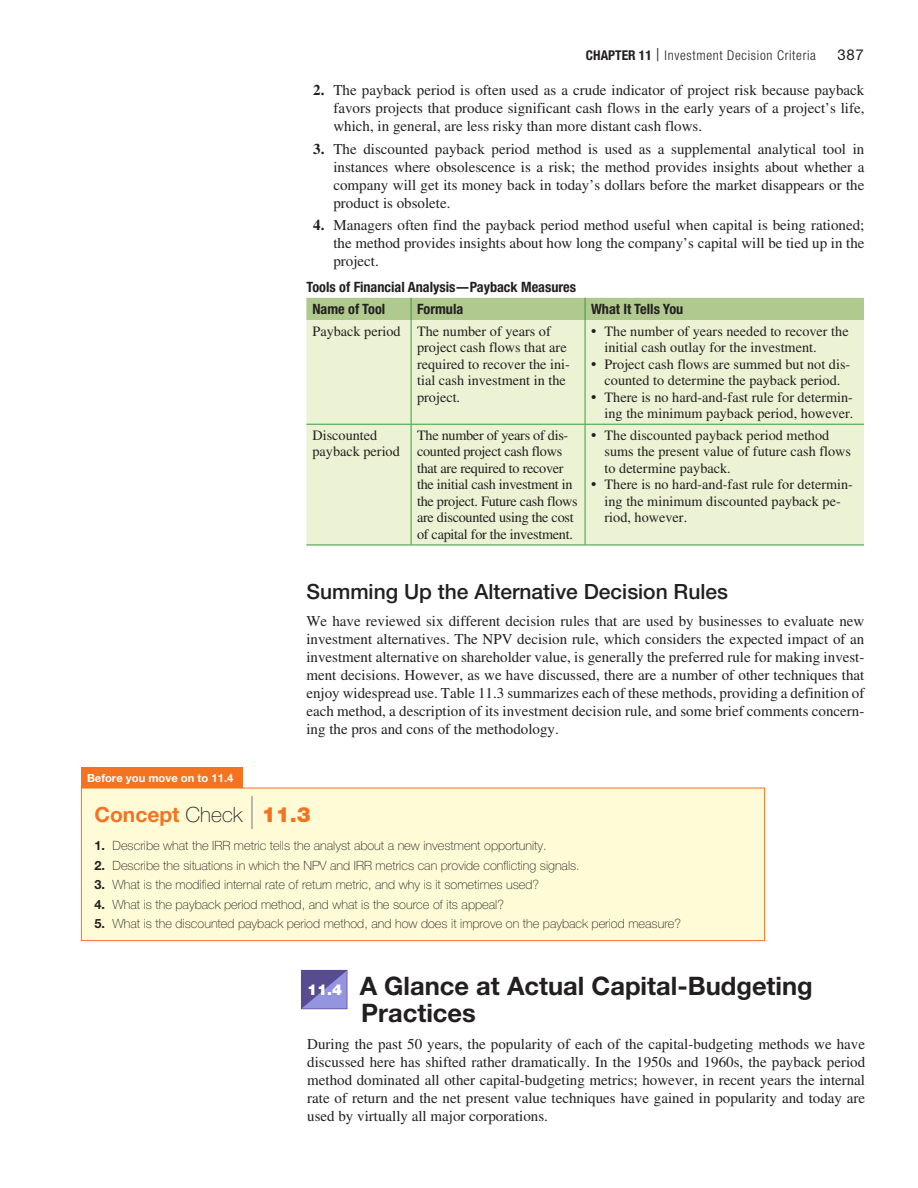
<style>
.page{position:relative;width:918px;height:1188px;background:#fff}
.page>*{position:absolute;margin:0;border:0;box-sizing:border-box;transform-origin:0 0}
.t1{font:700 25.5px/27px "Helvetica Neue LTW1 G";color:#231f20}
.t2{font:500 21px "Helvetica Neue LTW1 G";color:#231f20}
.t3{font:700 21px "Helvetica Neue LTW1 G";color:#f47321}
.t4{font:15px/18px "Times LT Pro";color:#231f20;text-align:justify}
.t5{font:15px "Helvetica Neue LTW1 G";color:#231f20}
.t6{font:14.25px/16.5px "Times LT Pro";color:#231f20}
.t7{font:14.25px/16.5px "Times LT Pro";letter-spacing:-.02em;color:#231f20}
.t8{font:700 condensed 14.25px/22.2px "Helvetica Neue LTW1 G";color:#231f20}
.t9{font:300 condensed 13.5px "Helvetica Neue LTW1 G";letter-spacing:.05em;color:#231f20}
.t10{font:100 12.75px "Helvetica Neue LTW1 G";color:#231f20}
.t11{font:700 11.25px "Helvetica Neue LTW1 G";color:#fff}
.s1{font-weight:700}
.s2{font-size:18px}
.s3{font-size:15px}
.s4{font-weight:100;color:#231f20}
.s5{font-weight:100;font-size:33px;color:#939598}
.s6{font-weight:900}
.s7{font-weight:900;font-size:15px;color:#fff}
</style>
<div class="page">
<svg style="left:301px;top:970px;width:46px;height:39px"></svg>
<svg style="left:302px;top:971px;width:45px;height:37px;background:#7670b7"></svg>
<div style="left:306px;top:320px;width:558px;height:225px;background:#ecf3d4"></div>
<div style="left:306px;top:298px;width:558px;height:22px;background:#b0c98e"></div>
<hr style="left:411px;top:320px;width:1px;height:104px;background:#3a9a3b">
<hr style="left:585px;top:320px;width:1px;height:104px;background:#3a9a3b">
<hr style="left:306px;top:424px;width:105px;height:1px;background:#3a9a3b">
<hr style="left:306px;top:545px;width:105px;height:1px;background:#3a9a3b">
<hr style="left:411px;top:424px;width:174px;height:1px;background:#3a9a3b">
<hr style="left:411px;top:425px;width:1px;height:120px;background:#3a9a3b">
<hr style="left:411px;top:545px;width:174px;height:1px;background:#3a9a3b">
<hr style="left:585px;top:424px;width:279px;height:1px;background:#3a9a3b">
<hr style="left:585px;top:425px;width:1px;height:120px;background:#3a9a3b">
<hr style="left:585px;top:545px;width:279px;height:1px;background:#3a9a3b">
<div style="left:81px;top:767px;width:162px;height:21px;background:#f47321"></div>
<div style="left:81px;top:788px;width:684px;height:153px;background:#fffbd6;border:1px solid #f47321"></div>
<p class="t9" style="left:586px;top:47px;width:232px"><span class="s1">CHAPTER 11</span> <span class="s2">|</span> Investment Decision Criteria</p>
<p class="t5" style="left:837px;top:45px;width:28px">387</p>
<p class="t4" style="left:333px;top:81px;width:533px;text-indent:-20px"><span class="s1">2.</span> The payback period is often used as a crude indicator of project risk because payback favors projects that produce significant cash flows in the early years of a project’s life, which, in general, are less risky than more distant cash flows.</p>
<p class="t4" style="left:333px;top:140px;width:533px;text-indent:-20px"><span class="s1">3.</span> The discounted payback period method is used as a supplemental analytical tool in instances where obsolescence is a risk; the method provides insights about whether a company will get its money back in today’s dollars before the market disappears or the product is obsolete.</p>
<p class="t4" style="left:333px;top:216px;width:533px;text-indent:-20px"><span class="s1">4.</span> Managers often find the payback period method useful when capital is being rationed; the method provides insights about how long the company’s capital will be tied up in the project.</p>
<p class="t8" style="left:312px;top:276px;width:265px;text-indent:-6px">Tools of Financial Analysis—Payback Measures<br>Name of Tool</p>
<p class="t8" style="left:417px;top:298px;width:48px">Formula</p>
<p class="t8" style="left:591px;top:298px;width:94px">What It Tells You</p>
<p class="t6" style="left:417px;top:323px;width:154px;text-indent:-105px">Payback period The number of years of project cash flows that are required to recover the ini&shy;tial cash investment in the project.</p>
<p class="t6" style="left:605px;top:323px;width:246px;text-indent:-14px"><span class="s3">•</span> The number of years needed to recover the initial cash outlay for the investment.</p>
<p class="t6" style="left:591px;top:356px;width:261px;text-align:center"><span class="s3">•</span> Project cash flows are summed but not dis&shy;counted to determine the payback period.</p>
<p class="t6" style="left:591px;top:389px;width:264px;text-align:right"><span class="s3">•</span> There is no hard-and-fast rule for determin&shy;ing the minimum payback period, however.</p>
<p class="t6" style="left:312px;top:427px;width:89px">Discounted payback period</p>
<p class="t7" style="left:417px;top:427px;width:162px">The number of years of dis&shy;counted project cash flows that are required to recover the initial cash investment in the project. Future cash flows are discounted using the cost of capital for the investment.</p>
<p class="t6" style="left:605px;top:427px;width:248px;text-indent:-14px"><span class="s3">•</span> The discounted payback period method sums the present value of future cash flows to determine payback.</p>
<p class="t6" style="left:605px;top:476px;width:250px;text-indent:-14px"><span class="s3">•</span> There is no hard-and-fast rule for determin&shy;ing the minimum discounted payback pe&shy;riod, however.</p>
<h2 class="t2" style="left:306px;top:579px;width:423px">Summing Up the Alternative Decision Rules</h2>
<p class="t4" style="left:306px;top:612px;width:560px">We have reviewed six different decision rules that are used by businesses to evaluate new investment alternatives. The NPV decision rule, which considers the expected impact of an investment alternative on shareholder value, is generally the preferred rule for making invest&shy;ment decisions. However, as we have discussed, there are a number of other techniques that enjoy widespread use. Table 11.3 summarizes each of these methods, providing a definition of each method, a description of its investment decision rule, and some brief comments concern&shy;ing the pros and cons of the methodology.</p>
<p class="t11" style="left:87px;top:771px;width:148px">Before you move on to 11.4</p>
<h2 class="t3" style="left:94px;top:801px;width:218px">Concept <span class="s4">Check</span> <span class="s5">|</span> <span class="s6">11.3</span></h2>
<p class="t10" style="left:94px;top:838px;width:454px"><span class="s1">1.</span> Describe what the IRR metric tells the analyst about a new investment opportunity.</p>
<p class="t10" style="left:94px;top:858px;width:487px"><span class="s1">2.</span> Describe the situations in which the NPV and IRR metrics can provide conflicting signals.</p>
<p class="t10" style="left:94px;top:877px;width:446px"><span class="s1">3.</span> What is the modified internal rate of return metric, and why is it sometimes used?</p>
<p class="t10" style="left:94px;top:897px;width:411px"><span class="s1">4.</span> What is the payback period method, and what is the source of its appeal?</p>
<p class="t10" style="left:94px;top:916px;width:588px"><span class="s1">5.</span> What is the discounted payback period method, and how does it improve on the payback period measure?</p>
<h1 class="t1" style="left:361px;top:972px;width:453px;text-indent:-54px"><span class="s7">11.4</span> A Glance at Actual Capital-Budgeting<br>Practices</h1>
<p class="t4" style="left:307px;top:1034px;width:560px">During the past 50 years, the popularity of each of the capital-budgeting methods we have discussed here has shifted rather dramatically. In the 1950s and 1960s, the payback period method dominated all other capital-budgeting metrics; however, in recent years the internal rate of return and the net present value techniques have gained in popularity and today are used by virtually all major corporations.</p>
</div>
